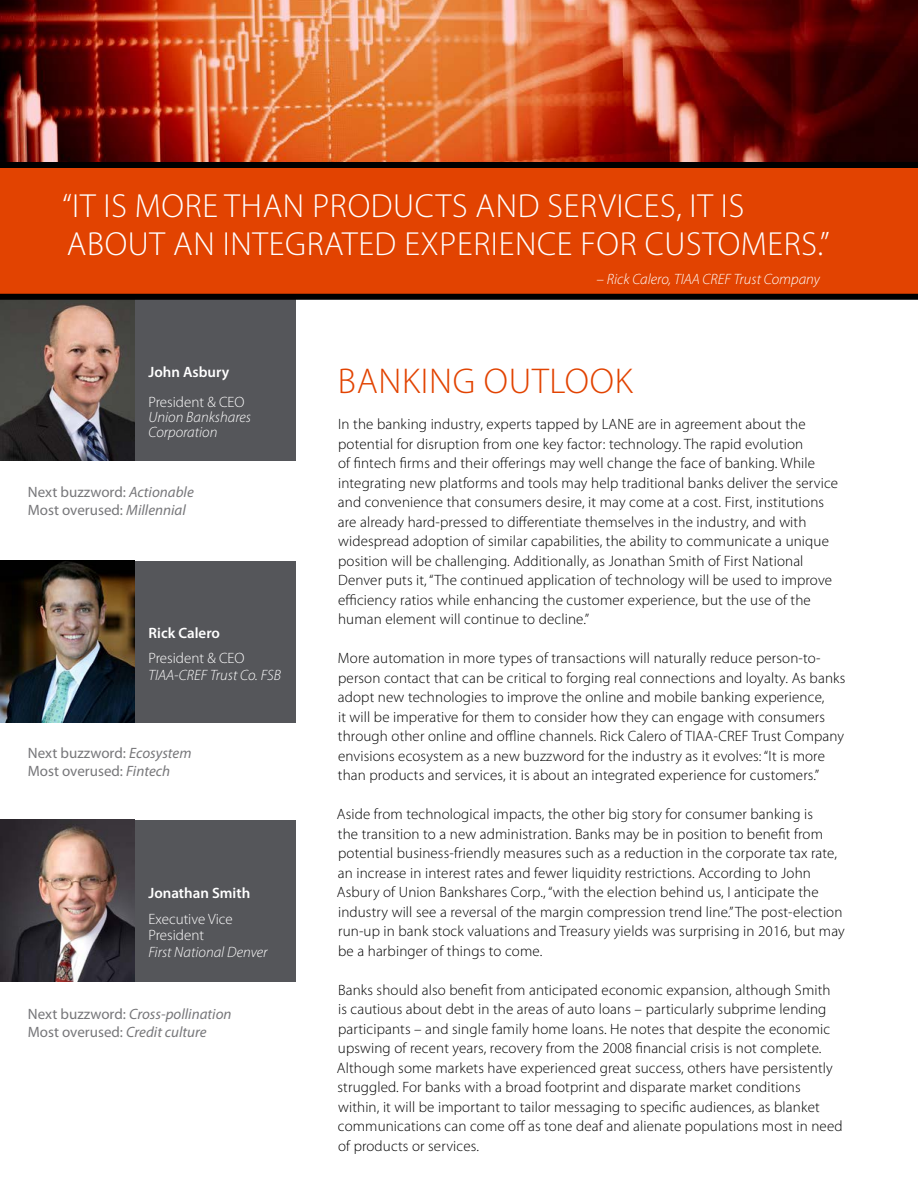
<style>
.page{position:relative;width:918px;height:1188px;background:#fff}
.page>*{position:absolute;margin:0;border:0;box-sizing:border-box;transform-origin:0 0}
.t1{font:300 36px "Myriad Pro";letter-spacing:.02em;color:#e24301}
.t2{font:300 33.45px/37.7px "Myriad Pro";letter-spacing:.02em;color:#fff}
.t3{font:300 15px/19.5px "Myriad Pro";letter-spacing:.01em;color:#000}
.t4{font:italic 300 15px/15px "Myriad Pro";color:#fff}
.t5{font:15px/18px "Myriad Pro";color:#77777a}
.t6{font:italic 15px/18px "Myriad Pro";color:#77777a}
.t7{font:300 15px/16.5px "Myriad Pro";color:#fff}
.t8{font:600 15px "Myriad Pro";color:#fff}
.s1{font-style:italic}
.s2{font-style:normal}
</style>
<div class="page">
<img style="left:0;top:0;width:918px;height:162px">
<div style="left:0;top:164px;width:918px;height:133px;background:#e24301"></div>
<div style="left:0;top:299px;width:295px;height:162px;background:#55565a"></div>
<div style="left:0;top:561px;width:295px;height:162px;background:#55565a"></div>
<div style="left:0;top:820px;width:295px;height:162px;background:#55565a"></div>
<img style="left:0;top:300px;width:135px;height:161px">
<img style="left:0;top:561px;width:135px;height:162px">
<img style="left:0;top:820px;width:135px;height:162px">
<div style="left:0;top:162px;width:918px;height:6px;background:#000"></div>
<div style="left:0;top:294px;width:918px;height:6px;background:#000"></div>
<h2 class="t2" style="left:62px;top:187px;width:769px">“IT IS MORE THAN PRODUCTS AND SERVICES, IT IS<br>ABOUT AN INTEGRATED EXPERIENCE FOR CUSTOMERS.”</h2>
<p class="t4" style="left:596px;top:272px;width:225px">– Rick Calero, TIAA CREF Trust Company</p>
<p class="t8" style="left:148px;top:364px;width:82px">John Asbury</p>
<p class="t7" style="left:148px;top:394px;width:98px">President &amp; CEO</p>
<p class="t4" style="left:148px;top:410px;width:104px">Union Bankshares<br>Corporation</p>
<p class="t5" style="left:28px;top:483px;width:168px">Next buzzword: <span class="s1">Actionable<br></span>Most overused: <span class="s1">Millennial</span></p>
<p class="t8" style="left:148px;top:624px;width:73px">Rick Calero</p>
<p class="t7" style="left:148px;top:650px;width:98px">President &amp; CEO</p>
<p class="t4" style="left:148px;top:668px;width:134px">TIAA-CREF Trust Co. FSB</p>
<p class="t5" style="left:28px;top:744px;width:165px">Next buzzword: <span class="s1">Ecosystem<br></span>Most overused: <span class="s1">Fintech</span></p>
<p class="t8" style="left:148px;top:885px;width:103px">Jonathan Smith</p>
<p class="t7" style="left:148px;top:911px;width:86px">Executive Vice<br>President</p>
<p class="t4" style="left:148px;top:945px;width:121px">First National Denver</p>
<p class="t6" style="left:28px;top:1006px;width:205px"><span class="s2">Next buzzword:</span> Cross-pollination<br><span class="s2">Most overused:</span> Credit culture</p>
<h1 class="t1" style="left:338px;top:361px;width:296px">BANKING OUTLOOK</h1>
<p class="t3" style="left:338px;top:415px;width:502px">In the banking industry, experts tapped by LANE are in agreement about the potential for disruption from one key factor: technology. The rapid evolution<br>of fintech firms and their offerings may well change the face of banking. While integrating new platforms and tools may help traditional banks deliver the service and convenience that consumers desire, it may come at a cost. First, institutions are already hard-pressed to differentiate themselves in the industry, and with widespread adoption of similar capabilities, the ability to communicate a unique position will be challenging. Additionally, as Jonathan Smith of First National Denver puts it, “The continued application of technology will be used to improve efficiency ratios while enhancing the customer experience, but the use of the human element will continue to decline.”</p>
<p class="t3" style="left:338px;top:649px;width:509px">More automation in more types of transactions will naturally reduce person-to&shy;person contact that can be critical to forging real connections and loyalty. As banks adopt new technologies to improve the online and mobile banking experience,<br>it will be imperative for them to consider how they can engage with consumers through other online and offline channels. Rick Calero of TIAA-CREF Trust Company envisions ecosystem as a new buzzword for the industry as it evolves: “It is more than products and services, it is about an integrated experience for customers.”</p>
<p class="t3" style="left:337px;top:805px;width:509px">Aside from technological impacts, the other big story for consumer banking is<br>the transition to a new administration. Banks may be in position to benefit from potential business-friendly measures such as a reduction in the corporate tax rate, an increase in interest rates and fewer liquidity restrictions. According to John Asbury of Union Bankshares Corp., “with the election behind us, I anticipate the industry will see a reversal of the margin compression trend line.” The post-election run-up in bank stock valuations and Treasury yields was surprising in 2016, but may be a harbinger of things to come.</p>
<p class="t3" style="left:337px;top:980px;width:507px">Banks should also benefit from anticipated economic expansion, although Smith<br>is cautious about debt in the areas of auto loans – particularly subprime lending participants – and single family home loans. He notes that despite the economic upswing of recent years, recovery from the 2008 financial crisis is not complete.<br>Although some markets have experienced great success, others have persistently struggled. For banks with a broad footprint and disparate market conditions within, it will be important to tailor messaging to specific audiences, as blanket communications can come off as tone deaf and alienate populations most in need of products or services.</p>
</div>
